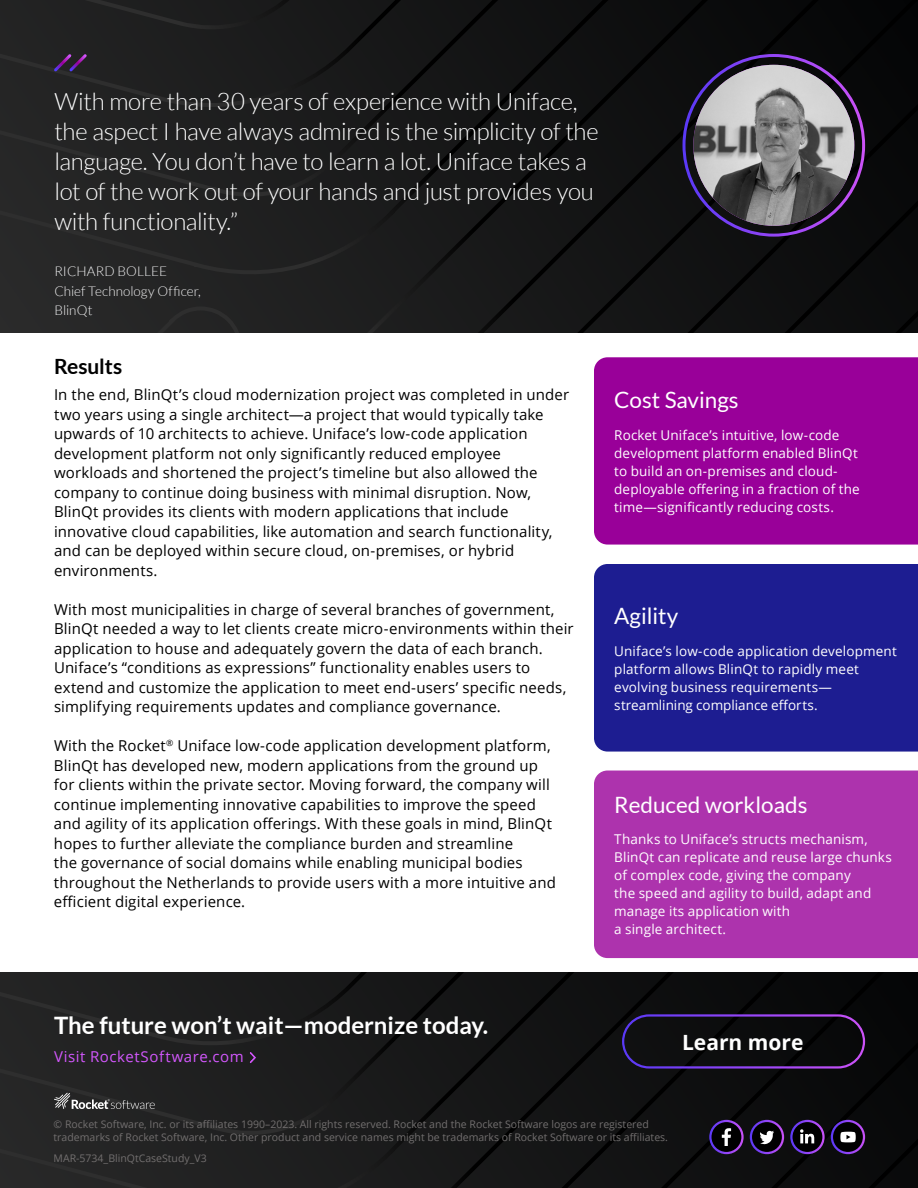
<style>
.page{position:relative;width:918px;height:1188px;background:#fff}
.page>*{position:absolute;margin:0;border:0;box-sizing:border-box;transform-origin:0 0}
.quote{font:300 24px/30px "Lato";letter-spacing:-.015em;color:#fff}
.t1{font:700 24px "Lato";color:#fff}
.H6_light{font:22.5px "Lato";color:#fff}
.t2{font:700 21px "Open Sans";color:#fff}
.H7{font:700 21px "Lato";letter-spacing:-.005em;color:#000}
.body_copy_text{font:15px/19.5px "Open Sans";letter-spacing:.01em;color:#000}
.t3{font:15px "Open Sans";letter-spacing:.035em;color:#d257fc}
.t4{font:13.5px/18px "Open Sans";letter-spacing:.01em;color:#fff}
.t5{font:300 13.5px "Lato";letter-spacing:.005em;color:#f4f4f5}
.copywrite{font:10.5px/13.5px "Open Sans";color:#726f6f}
</style>
<div class="page">
<div style="left:594px;top:357px;width:324px;height:188px;background:#909"></div>
<div style="left:594px;top:564px;width:324px;height:188px;background:#1d1d91"></div>
<div style="left:594px;top:771px;width:324px;height:187px;background:#ad33ad"></div>
<svg style="left:0;top:972px;width:918px;height:216px;background:#161617"></svg>
<svg style="left:54px;top:1093px;width:101px;height:16px;background:#4d4d4d"></svg>
<svg style="left:710px;top:1121px;width:32px;height:32px"></svg>
<svg style="left:722px;top:1128px;width:9px;height:18px"></svg>
<div style="left:709px;top:1120px;width:35px;height:34px;border:2px solid #fff;border-radius:50%"></div>
<svg style="left:791px;top:1121px;width:32px;height:32px"></svg>
<svg style="left:800px;top:1129px;width:15px;height:14px"></svg>
<div style="left:790px;top:1120px;width:35px;height:34px;border:2px solid #fff;border-radius:50%"></div>
<div style="left:751px;top:1121px;width:32px;height:32px;background:#000;border-radius:50%"></div>
<svg style="left:760px;top:1131px;width:14px;height:13px"></svg>
<div style="left:750px;top:1120px;width:34px;height:34px;border:2px solid #fff;border-radius:50%"></div>
<svg style="left:832px;top:1121px;width:32px;height:32px"></svg>
<svg style="left:840px;top:1132px;width:16px;height:10px"></svg>
<div style="left:831px;top:1120px;width:34px;height:34px;border:2px solid #fff;border-radius:50%"></div>
<img style="left:245px;top:1050px;width:15px;height:14px">
<div style="left:622px;top:1014px;width:243px;height:55px;border:2px solid #fff;border-radius:26px"></div>
<svg style="left:0;top:0;width:918px;height:333px;background:#181819"></svg>
<svg style="left:51px;top:51px;width:38px;height:23px"></svg>
<img style="left:693px;top:65px;width:161px;height:161px;border-radius:80px">
<p class="quote" style="left:54px;top:86px;width:546px">With more than 30 years of experience with Uniface, the aspect I have always admired is the simplicity of the language. You don’t have to learn a lot. Uniface takes a lot of the work out of your hands and just provides you with functionality.”</p>
<p class="t5" style="left:54px;top:264px;width:114px">RICHARD BOLLEE</p>
<p class="t5" style="left:54px;top:284px;width:148px">Chief Technology Officer,</p>
<p class="t5" style="left:54px;top:303px;width:40px">BlinQt</p>
<p class="H7" style="left:54px;top:355px;width:70px">Results</p>
<p class="body_copy_text" style="left:54px;top:385px;width:517px">In the end, BlinQt’s cloud modernization project was completed in under two years using a single architect—a project that would typically take upwards of 10 architects to achieve. Uniface’s low-code application development platform not only significantly reduced employee workloads and shortened the project’s timeline but also allowed the company to continue doing business with minimal disruption. Now, BlinQt provides its clients with modern applications that include innovative cloud capabilities, like automation and search functionality, and can be deployed within secure cloud, on-premises, or hybrid environments.</p>
<p class="body_copy_text" style="left:54px;top:599px;width:521px">With most municipalities in charge of several branches of government, BlinQt needed a way to let clients create micro-environments within their application to house and adequately govern the data of each branch.<br>Uniface’s “conditions as expressions” functionality enables users to extend and customize the application to meet end-users’ specific needs, simplifying requirements updates and compliance governance.</p>
<p class="body_copy_text" style="left:54px;top:736px;width:504px">With the Rocket<sup>®</sup> Uniface low-code application development platform, BlinQt has developed new, modern applications from the ground up for clients within the private sector. Moving forward, the company will continue implementing innovative capabilities to improve the speed and agility of its application offerings. With these goals in mind, BlinQt hopes to further alleviate the compliance burden and streamline<br>the governance of social domains while enabling municipal bodies throughout the Netherlands to provide users with a more intuitive and efficient digital experience.</p>
<p class="H6_light" style="left:614px;top:388px;width:126px">Cost Savings</p>
<p class="t4" style="left:614px;top:425px;width:247px">Rocket Uniface’s intuitive, low-code development platform enabled BlinQt to build an on-premises and cloud&shy;deployable offering in a fraction of the time—significantly reducing costs.</p>
<p class="H6_light" style="left:614px;top:603px;width:65px">Agility</p>
<p class="t4" style="left:614px;top:641px;width:284px">Uniface’s low-code application development platform allows BlinQt to rapidly meet evolving business requirements— streamlining compliance efforts.</p>
<p class="H6_light" style="left:614px;top:792px;width:195px">Reduced workloads</p>
<p class="t4" style="left:614px;top:830px;width:279px">Thanks to Uniface’s structs mechanism, BlinQt can replicate and reuse large chunks of complex code, giving the company<br>the speed and agility to build, adapt and manage its application with<br>a single architect.</p>
<p class="t1" style="left:54px;top:1012px;width:436px">The future won’t wait—modernize today.</p>
<p class="t3" style="left:54px;top:1046px;width:191px">Visit RocketSoftware.com</p>
<p class="t2" style="left:682px;top:1027px;width:123px">Learn more</p>
<p class="copywrite" style="left:54px;top:1117px;width:616px">© Rocket Software, Inc. or its affiliates 1990–2023. All rights reserved. Rocket and the Rocket Software logos are registered trademarks of Rocket Software, Inc. Other product and service names might be trademarks of Rocket Software or its affiliates.</p>
<p class="copywrite" style="left:54px;top:1151px;width:155px">MAR-5734_BlinQtCaseStudy_V3</p>
</div>
